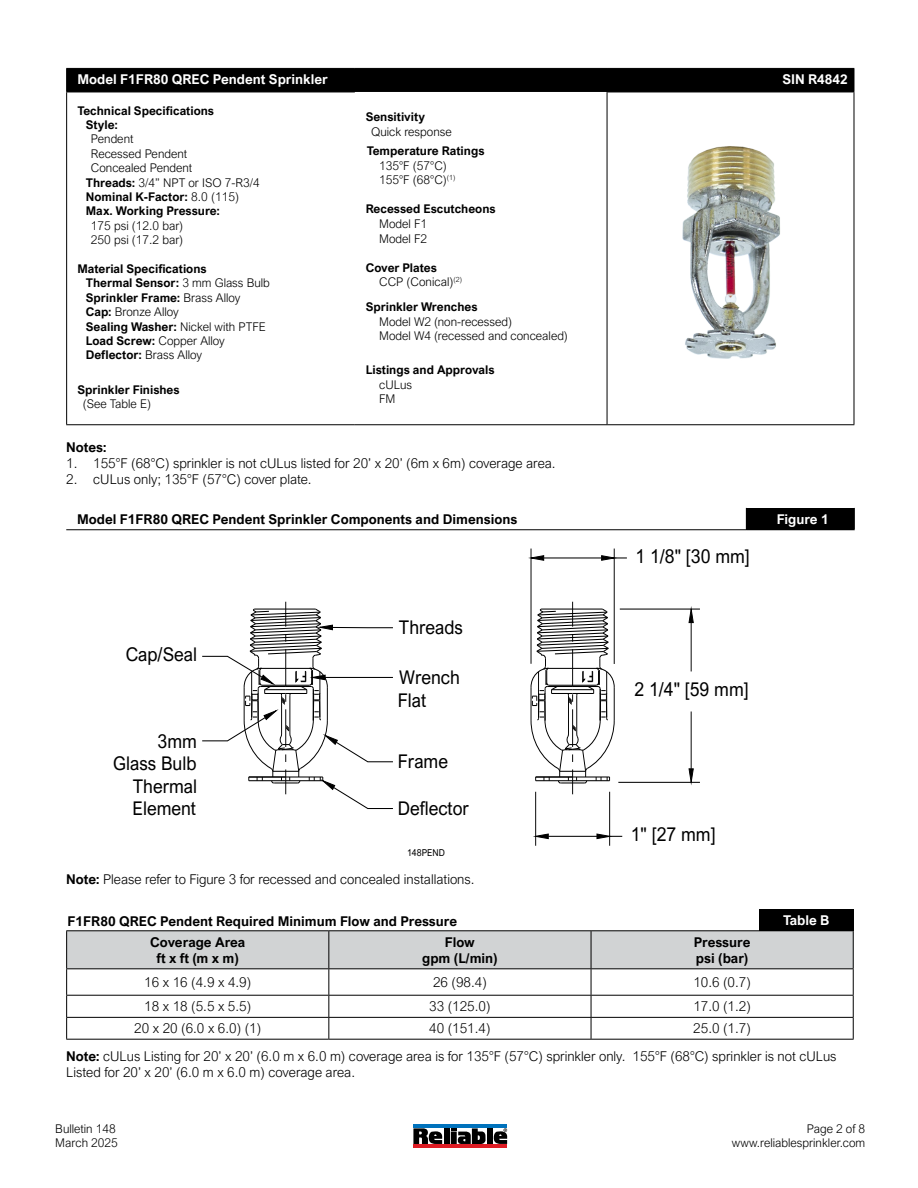
<style>
.page{position:relative;width:918px;height:1188px;background:#fff}
.page>*{position:absolute;margin:0;border:0;box-sizing:border-box;transform-origin:0 0}
.t1{font:18.9px/22.6px "Arial Nova";color:#000;scale:.93 1}
.t2{font:300 13.5px/16.2px "Arial Nova";color:#000}
.t3{font:700 13.5px/16.2px "Arial Nova";color:#000;text-align:center}
.t4{font:700 13.5px "Arial Nova";color:#fff}
.t5{font:700 12px/14.4px "Arial Nova";color:#000}
.t6{font:300 12px/14.4px "Arial Nova";color:#000}
.t7{font:9.45px "Arial Nova";color:#000;scale:.93 1}
.s1{font-weight:700}
.s2{font-weight:300}
</style>
<div class="page">
<hr style="left:607px;top:92px;width:247px;height:1px;background:#000">
<hr style="left:66px;top:92px;width:289px;height:1px;background:#000">
<hr style="left:66px;top:92px;width:1px;height:332px;background:#000">
<hr style="left:66px;top:424px;width:289px;height:1px;background:#000">
<hr style="left:355px;top:424px;width:252px;height:1px;background:#000">
<div style="left:66px;top:68px;width:789px;height:24px;background:#000"></div>
<hr style="left:607px;top:92px;width:1px;height:332px;background:#000">
<hr style="left:854px;top:92px;width:1px;height:332px;background:#000">
<hr style="left:607px;top:424px;width:247px;height:1px;background:#000">
<div style="left:746px;top:508px;width:108px;height:22px;background:#000"></div>
<svg style="left:854px;top:508px;width:1px;height:21px"></svg>
<hr style="left:66px;top:529px;width:680px;height:1px;background:#000">
<hr style="left:746px;top:529px;width:109px;height:1px;background:#000">
<svg style="left:530px;top:602px;width:85px;height:192px"></svg>
<hr style="left:531px;top:549px;width:1px;height:115px;background:#000">
<hr style="left:614px;top:549px;width:1px;height:115px;background:#000">
<hr style="left:544px;top:558px;width:58px;height:1px;background:#000">
<svg style="left:530px;top:555px;width:14px;height:6px"></svg>
<svg style="left:601px;top:555px;width:26px;height:6px"></svg>
<hr style="left:620px;top:609px;width:80px;height:1px;background:#000">
<hr style="left:618px;top:782px;width:82px;height:1px;background:#000">
<hr style="left:691px;top:623px;width:1px;height:48px;background:#000">
<hr style="left:691px;top:712px;width:1px;height:57px;background:#000">
<svg style="left:688px;top:608px;width:6px;height:15px"></svg>
<svg style="left:688px;top:768px;width:6px;height:15px"></svg>
<hr style="left:535px;top:792px;width:1px;height:54px;background:#000">
<hr style="left:609px;top:792px;width:1px;height:54px;background:#000">
<hr style="left:548px;top:836px;width:49px;height:1px;background:#000">
<svg style="left:535px;top:833px;width:14px;height:6px"></svg>
<svg style="left:596px;top:833px;width:26px;height:6px"></svg>
<svg style="left:202px;top:602px;width:191px;height:207px"></svg>
<svg style="left:413px;top:1128px;width:29px;height:16px"></svg>
<div style="left:444px;top:1128px;width:6px;height:16px;background:#000"></div>
<div style="left:487px;top:1128px;width:6px;height:16px;background:#000"></div>
<svg style="left:451px;top:1128px;width:35px;height:17px"></svg>
<svg style="left:494px;top:1128px;width:13px;height:16px"></svg>
<hr style="left:413px;top:1145px;width:94px;height:3px;background:#de1c24">
<hr style="left:413px;top:1124px;width:94px;height:4px;background:#0072bc">
<hr style="left:66px;top:930px;width:263px;height:1px;background:#000">
<hr style="left:329px;top:930px;width:262px;height:1px;background:#000">
<hr style="left:591px;top:930px;width:263px;height:1px;background:#000">
<svg style="left:66px;top:931px;width:788px;height:108px"></svg>
<hr style="left:66px;top:1039px;width:263px;height:1px;background:#000">
<hr style="left:329px;top:1039px;width:262px;height:1px;background:#000">
<hr style="left:591px;top:1039px;width:263px;height:1px;background:#000">
<div style="left:759px;top:910px;width:95px;height:21px;background:#000"></div>
<img style="left:682px;top:146px;width:98px;height:213px">
<p class="t4" style="left:77px;top:72px;width:252px">Model F1FR80 QREC Pendent Sprinkler</p>
<p class="t4" style="left:782px;top:72px;width:67px">SIN R4842</p>
<p class="t5" style="left:86px;top:103px;width:130px;text-indent:-8px">Technical Specifications<br>Style:</p>
<p class="t6" style="left:91px;top:132px;width:44px">Pendent</p>
<p class="t6" style="left:91px;top:146px;width:98px">Recessed Pendent</p>
<p class="t6" style="left:91px;top:161px;width:103px">Concealed Pendent</p>
<p class="t6" style="left:86px;top:175px;width:175px"><span class="s1">Threads:</span> 3/4” NPT or ISO 7-R3/4</p>
<p class="t5" style="left:86px;top:189px;width:155px">Nominal K-Factor: <span class="s2">8.0 (115)</span></p>
<p class="t5" style="left:86px;top:204px;width:136px">Max. Working Pressure:</p>
<p class="t6" style="left:91px;top:218px;width:94px">175 psi (12.0 bar)<br>250 psi (17.2 bar)</p>
<p class="t5" style="left:86px;top:261px;width:186px;text-indent:-8px">Material Specifications<br>Thermal Sensor: <span class="s2">3 mm Glass Bulb<br></span>Sprinkler Frame: <span class="s2">Brass Alloy<br></span>Cap: <span class="s2">Bronze Alloy<br></span>Sealing Washer: <span class="s2">Nickel with PTFE<br></span>Load Screw: <span class="s2">Copper Alloy<br></span>Deflector: <span class="s2">Brass Alloy</span></p>
<p class="t5" style="left:77px;top:382px;width:104px">Sprinkler Finishes</p>
<p class="t6" style="left:83px;top:397px;width:70px">(See Table E)</p>
<p class="t5" style="left:366px;top:110px;width:61px">Sensitivity</p>
<p class="t6" style="left:371px;top:124px;width:82px">Quick response</p>
<p class="t5" style="left:367px;top:144px;width:119px">Temperature Ratings</p>
<p class="t6" style="left:379px;top:158px;width:78px">135°F (57°C)<br>155°F (68°C)<sup>(1)</sup></p>
<p class="t5" style="left:366px;top:201px;width:132px">Recessed Escutcheons</p>
<p class="t6" style="left:379px;top:216px;width:50px;line-height:15px">Model F1<br>Model F2</p>
<p class="t6" style="left:379px;top:260px;width:84px;text-indent:-14px"><span class="s1">Cover Plates<br></span>CCP (Conical)<sup>(2)</sup></p>
<p class="t5" style="left:366px;top:300px;width:113px">Sprinkler Wrenches</p>
<p class="t6" style="left:379px;top:314px;width:190px">Model W2 (non-recessed)<br>Model W4 (recessed and concealed)</p>
<p class="t5" style="left:366px;top:363px;width:130px">Listings and Approvals</p>
<p class="t6" style="left:379px;top:377px;width:34px">cULus<br>FM</p>
<p class="t3" style="left:66px;top:439px;width:42px">Notes:</p>
<p class="t2" style="left:66px;top:455px;width:491px">1. 155°F (68°C) sprinkler is not cULus listed for 20’ x 20’ (6m x 6m) coverage area.</p>
<p class="t2" style="left:66px;top:471px;width:247px">2. cULus only; 135°F (57°C) cover plate.</p>
<p class="t3" style="left:77px;top:511px;width:442px">Model F1FR80 QREC Pendent Sprinkler Components and Dimensions</p>
<p class="t4" style="left:777px;top:511px;width:53px">Figure 1</p>
<h1 class="t1" style="left:635px;top:545px;width:124px">1 1/8" [30 mm]</h1>
<h1 class="t1" style="left:126px;top:643px;width:78px">Cap/Seal</h1>
<h1 class="t1" style="left:113px;top:730px;width:92px;text-align:right">3mm<br>Glass Bulb<br>Thermal<br>Element</h1>
<h1 class="t1" style="left:399px;top:616px;width:70px">Threads</h1>
<h1 class="t1" style="left:398px;top:666px;width:68px">Wrench<br>Flat</h1>
<h1 class="t1" style="left:398px;top:750px;width:55px">Frame</h1>
<h1 class="t1" style="left:398px;top:797px;width:78px">Deflector</h1>
<p class="t7" style="left:407px;top:847px;width:42px">148PEND</p>
<p class="t2" style="left:66px;top:871px;width:410px"><span class="s1">Note:</span> Please refer to Figure 3 for recessed and concealed installations.</p>
<h1 class="t1" style="left:634px;top:678px;width:124px">2 1/4" [59 mm]</h1>
<h1 class="t1" style="left:631px;top:823px;width:93px">1" [27 mm]</h1>
<p class="t3" style="left:68px;top:913px;width:391px">F1FR80 QREC Pendent Required Minimum Flow and Pressure</p>
<p class="t4" style="left:783px;top:913px;width:48px">Table B</p>
<p class="t3" style="left:150px;top:934px;width:97px">Coverage Area ft x ft (m x m)</p>
<p class="t3" style="left:422px;top:934px;width:77px">Flow<br>gpm (L/min)</p>
<p class="t3" style="left:694px;top:934px;width:58px;text-align:left">Pressure psi (bar)</p>
<p class="t2" style="left:144px;top:974px;width:109px">16 x 16 (4.9 x 4.9)</p>
<p class="t2" style="left:433px;top:974px;width:55px">26 (98.4)</p>
<p class="t2" style="left:693px;top:974px;width:59px">10.6 (0.7)</p>
<p class="t2" style="left:144px;top:998px;width:109px">18 x 18 (5.5 x 5.5)</p>
<p class="t2" style="left:429px;top:998px;width:63px">33 (125.0)</p>
<p class="t2" style="left:693px;top:998px;width:59px">17.0 (1.2)</p>
<p class="t2" style="left:134px;top:1020px;width:129px">20 x 20 (6.0 x 6.0) (1)</p>
<p class="t2" style="left:429px;top:1020px;width:63px">40 (151.4)</p>
<p class="t2" style="left:693px;top:1020px;width:59px">25.0 (1.7)</p>
<p class="t2" style="left:66px;top:1048px;width:772px"><span class="s1">Note:</span> cULus Listing for 20’ x 20’ (6.0 m x 6.0 m) coverage area is for 135°F (57°C) sprinkler only. 155°F (68°C) sprinkler is not cULus<br>Listed for 20’ x 20’ (6.0 m x 6.0 m) coverage area.</p>
<p class="t6" style="left:55px;top:1121px;width:64px">Bulletin 148<br>March 2025</p>
<p class="t6" style="left:732px;top:1121px;width:135px;text-align:right">Page 2 of 8 www.reliablesprinkler.com</p>
</div>
